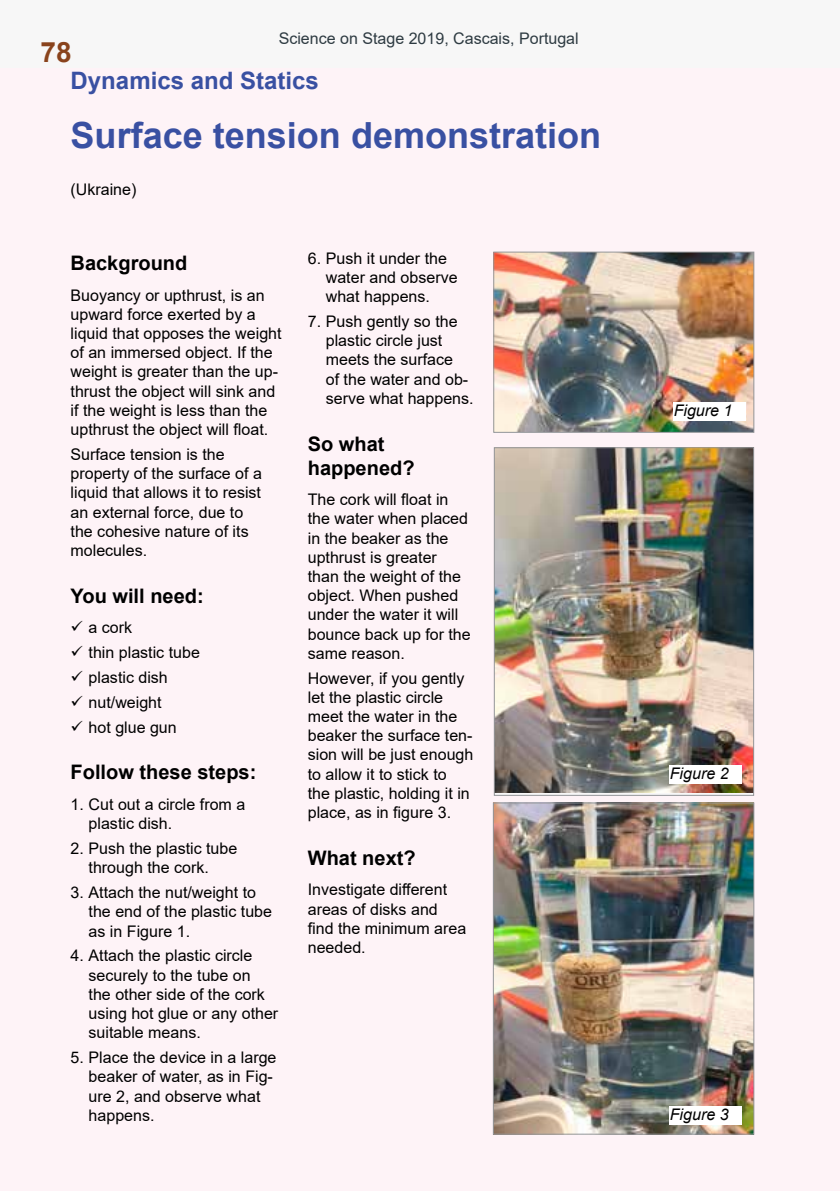
<style>
.page{position:relative;width:840px;height:1191px;background:#fff}
.page>*{position:absolute;margin:0;border:0;box-sizing:border-box;transform-origin:0 0}
.t1{font:700 36px "Arial";color:#3950a2}
.t2{font:700 28px "Arial";color:#89431c}
.t3{font:700 24px "Arial";color:#3950a2}
.t4{font:700 20px/24px "Arial";color:#000}
.t5{font:16px/19.2px "Arial";color:#000}
.t6{font:16px "Arial";color:#2e3b42}
.t7{font:italic 16px "Arial";color:#000}
</style>
<div class="page">
<div style="left:0;top:0;width:839px;height:68px;background:#f7f7f7"></div>
<div style="left:0;top:68px;width:839px;height:1123px;background:#fef3f7"></div>
<img style="left:495px;top:254px;width:256px;height:176px">
<div style="left:493px;top:252px;width:260px;height:180px;border:1px solid #939598"></div>
<img style="left:496px;top:449px;width:255px;height:343px">
<div style="left:494px;top:447px;width:259px;height:348px;border:1px solid #939598"></div>
<img style="left:495px;top:804px;width:256px;height:328px">
<div style="left:493px;top:802px;width:260px;height:332px;border:1px solid #939598"></div>
<div style="left:673px;top:402px;width:72px;height:18px;background:#fff"></div>
<div style="left:669px;top:1106px;width:72px;height:18px;background:#fff"></div>
<div style="left:669px;top:765px;width:72px;height:18px;background:#fff"></div>
<h2 class="t2" style="left:40px;top:32px;width:33px">78</h2>
<p class="t6" style="left:278px;top:27px;width:301px">Science on Stage 2019, Cascais, Portugal</p>
<h3 class="t3" style="left:71px;top:63px;width:250px">Dynamics and Statics</h3>
<h1 class="t1" style="left:71px;top:110px;width:532px">Surface tension demonstration</h1>
<p class="t5" style="left:71px;top:179px;width:67px">(Ukraine)</p>
<p class="t4" style="left:71px;top:251px;width:118px">Background</p>
<p class="t5" style="left:71px;top:285px;width:212px">Buoyancy or upthrust, is an upward force exerted by a liquid that opposes the weight of an immersed object. If the weight is greater than the up&shy;thrust the object will sink and if the weight is less than the upthrust the object will float.</p>
<p class="t5" style="left:71px;top:444px;width:193px">Surface tension is the property of the surface of a liquid that allows it to resist an external force, due to the cohesive nature of its molecules.</p>
<p class="t4" style="left:71px;top:584px;width:134px">You will need:</p>
<p class="t5" style="left:89px;top:615px;width:113px;line-height:24.8px">a cork<br>thin plastic tube plastic dish nut/weight<br>hot glue gun</p>
<p class="t4" style="left:71px;top:760px;width:187px">Follow these steps:</p>
<p class="t5" style="left:89px;top:794px;width:158px;text-indent:-18px">1. Cut out a circle from a plastic dish.</p>
<p class="t5" style="left:89px;top:838px;width:150px;text-indent:-18px">2. Push the plastic tube through the cork.</p>
<p class="t5" style="left:89px;top:882px;width:185px;text-indent:-18px">3. Attach the nut/weight to the end of the plastic tube as in Figure 1.</p>
<p class="t5" style="left:89px;top:946px;width:191px;text-indent:-18px">4. Attach the plastic circle securely to the tube on<br>the other side of the cork using hot glue or any other suitable means.</p>
<p class="t5" style="left:89px;top:1047px;width:189px;text-indent:-18px">5. Place the device in a large beaker of water, as in Fig&shy;ure 2, and observe what happens.</p>
<p class="t5" style="left:325px;top:248px;width:133px;text-indent:-18px">6. Push it under the water and observe what happens.</p>
<p class="t5" style="left:325px;top:312px;width:149px;text-indent:-18px">7. Push gently so the plastic circle just meets the surface<br>of the water and ob&shy;serve what happens.</p>
<p class="t4" style="left:307px;top:432px;width:108px">So what happened?</p>
<p class="t5" style="left:307px;top:490px;width:164px">The cork will float in the water when placed in the beaker as the upthrust is greater than the weight of the object. When pushed under the water it will bounce back up for the same reason.</p>
<p class="t5" style="left:307px;top:668px;width:167px">However, if you gently let the plastic circle meet the water in the beaker the surface ten&shy;sion will be just enough to allow it to stick to<br>the plastic, holding it in place, as in figure 3.</p>
<p class="t4" style="left:307px;top:846px;width:109px">What next?</p>
<p class="t5" style="left:307px;top:880px;width:160px">Investigate different areas of disks and find the minimum area needed.</p>
<p class="t7" style="left:673px;top:400px;width:60px">Figure 1</p>
<p class="t7" style="left:669px;top:763px;width:60px">Figure 2</p>
<p class="t7" style="left:669px;top:1103px;width:60px">Figure 3</p>
</div>
